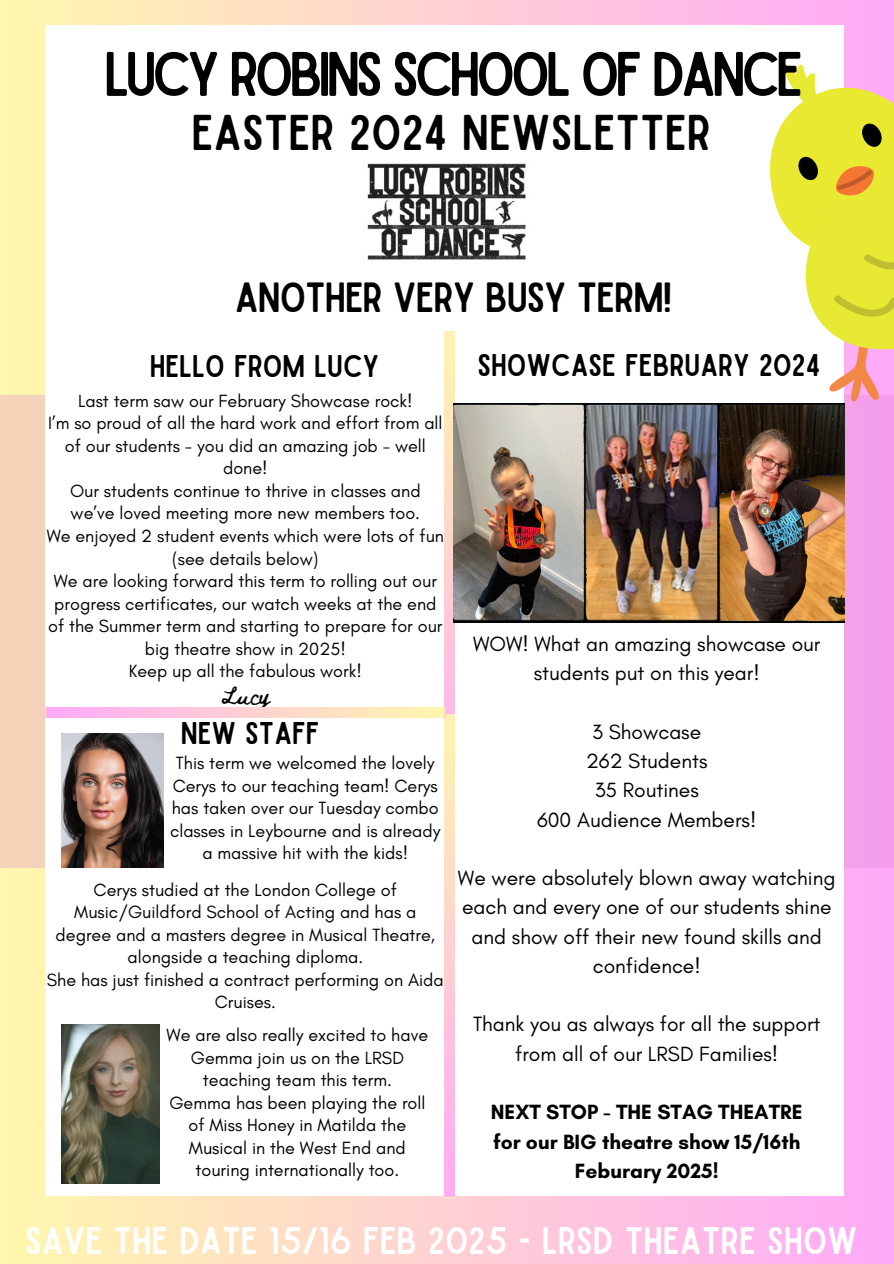
<style>
.page{position:relative;width:894px;height:1264px;background:#fff}
.page>*{position:absolute;margin:0;border:0;box-sizing:border-box;transform-origin:0 0}
.t1{font:60px "Sailors";letter-spacing:-.075em;color:#000}
.t2{font:48px "Sailors";color:#000}
.t3{font:40.35px "Sailors";letter-spacing:-.025em;color:#000}
.t4{font:36.75px "Sailors";color:#fff}
.t5{font:30px "Sailors";color:#000}
.t6{font:21px/29.2px "Glacial Indifference";color:#000;text-align:center}
.t7{font:700 21px/29.2px "Glacial Indifference";color:#000;text-align:center}
.t8{font:18px/22.5px "Glacial Indifference";color:#000;text-align:center}
.t9{font:17.7px "Beth Ellen";color:#000}
</style>
<div class="page">
<div style="left:0;top:0;width:893px;height:1263px;background:linear-gradient(to right,#fff7ad,#ffaaf8)"></div>
<svg style="left:0;top:395px;width:893px;height:473px;background:#f3b8d2"></svg>
<div style="left:46px;top:26px;width:797px;height:1170px;background:#fff"></div>
<svg style="left:444px;top:331px;width:10px;height:383px;background:#ffd7ca"></svg>
<img style="left:367px;top:163px;width:159px;height:97px">
<svg style="left:444px;top:714px;width:10px;height:483px;background:#ffcfd2"></svg>
<svg style="left:770px;top:64px;width:123px;height:339px"></svg>
<img style="left:61px;top:733px;width:103px;height:134px">
<img style="left:61px;top:1024px;width:98px;height:159px">
<svg style="left:46px;top:707px;width:399px;height:10px;background:#ffcfd2"></svg>
<img style="left:453px;top:403px;width:390px;height:220px">
<p class="t1" style="left:104px;top:52px;width:700px">LUCY ROBINS SCHOOL OF DANCE</p>
<p class="t2" style="left:191px;top:115px;width:521px">EASTER 2024 NEWSLETTER</p>
<p class="t3" style="left:235px;top:282px;width:438px">ANOTHER VERY BUSY TERM!</p>
<p class="t5" style="left:150px;top:355px;width:231px">HELLO FROM LUCY</p>
<p class="t8" style="left:78px;top:389px;width:336px">Last term saw our February Showcase rock!</p>
<h2 class="t8" style="left:48px;top:412px;width:396px">I’m so proud of all the hard work and effort from all of our students - you did an amazing job - well done!</h2>
<h3 class="t8" style="left:70px;top:479px;width:352px;text-align:left">Our students continue to thrive in classes and we’ve loved meeting more new members too.</h3>
<h3 class="t8" style="left:47px;top:524px;width:398px">We enjoyed 2 student events which were lots of fun (see details below)</h3>
<p class="t8" style="left:48px;top:569px;width:395px">We are looking forward this term to rolling out our progress certificates, our watch weeks at the end of the Summer term and starting to prepare for our big theatre show in 2025!</p>
<p class="t8" style="left:129px;top:659px;width:234px">Keep up all the fabulous work!</p>
<p class="t9" style="left:221px;top:687px;width:50px">Lucy</p>
<p class="t5" style="left:181px;top:721px;width:140px">NEW STAFF</p>
<p class="t8" style="left:170px;top:752px;width:272px">This term we welcomed the lovely<br>Cerys to our teaching team! Cerys has taken over our Tuesday combo classes in Leybourne and is already a massive hit with the kids!</p>
<h5 class="t8" style="left:56px;top:878px;width:381px">Cerys studied at the London College of Music/Guildford School of Acting and has a degree and a masters degree in Musical Theatre, alongside a teaching diploma.</h5>
<h5 class="t8" style="left:47px;top:968px;width:398px">She has just finished a contract performing on Aida<br>Cruises.</h5>
<h5 class="t8" style="left:166px;top:1023px;width:263px">We are also really excited to have<br>Gemma join us on the LRSD teaching team this term.</h5>
<h5 class="t8" style="left:169px;top:1091px;width:257px">Gemma has been playing the roll of Miss Honey in Matilda the<br>Musical in the West End and touring internationally too.</h5>
<p class="t5" style="left:477px;top:353px;width:344px">SHOWCASE FEBRUARY 2024</p>
<p class="t6" style="left:473px;top:629px;width:349px">WOW! What an amazing showcase our students put on this year!</p>
<p class="t6" style="left:537px;top:716px;width:221px">3 Showcase<br>262 Students<br>35 Routines<br>600 Audience Members!</p>
<p class="t6" style="left:458px;top:863px;width:379px">We were absolutely blown away watching each and every one of our students shine and show off their new found skills and confidence!</p>
<p class="t6" style="left:473px;top:1009px;width:349px">Thank you as always for all the support from all of our LRSD Families!</p>
<p class="t7" style="left:490px;top:1097px;width:313px">NEXT STOP - THE STAG THEATRE for our BIG theatre show 15/16th<br>Feburary 2025!</p>
<p class="t4" style="left:25px;top:1226px;width:833px">SAVE THE DATE 15/16 FEB 2025 - LRSD THEATRE SHOW</p>
</div>
